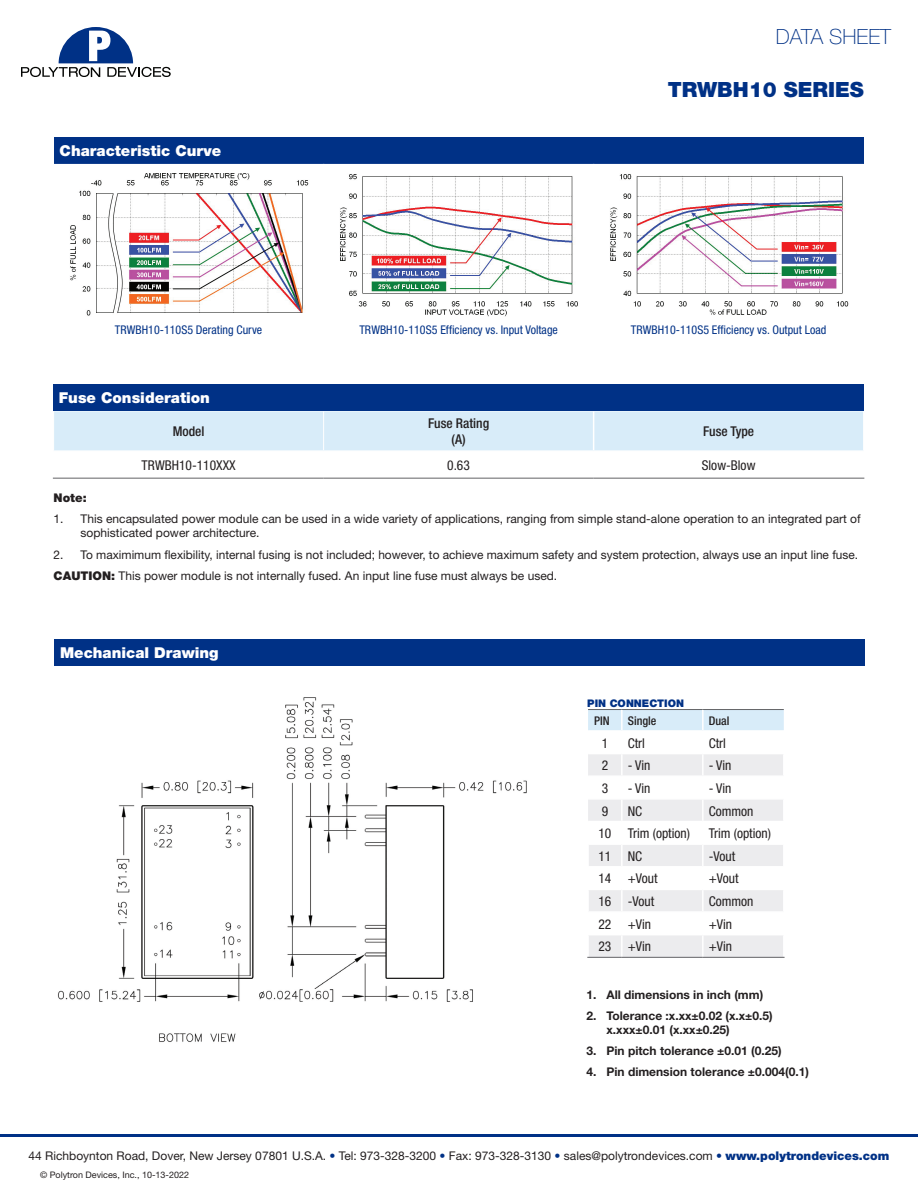
<style>
.page{position:relative;width:918px;height:1188px;background:#fff}
.page>*{position:absolute;margin:0;border:0;box-sizing:border-box;transform-origin:0 0}
.t1{font:900 21px "Helvetica Neue";color:#003186}
.t2{font:100 21px "Helvetica Neue";color:#003186}
.t3{font:900 15px "Helvetica Neue";color:#fff}
.t4{font:condensed 13.5px "Helvetica Neue";color:#231f20}
.t5{font:500 condensed 13.5px/16.2px "Helvetica Neue";color:#231f20;text-align:center}
.t6{font:12px/14.4px "Helvetica Neue";color:#231f20}
.t7{font:700 12px/14.4px "Helvetica Neue";color:#231f20}
.t8{font:condensed 12px "Helvetica Neue";color:#003186}
.t9{font:500 condensed 12px "Helvetica Neue";color:#231f20}
.t10{font:900 12px "Helvetica Neue";color:#231f20}
.t11{font:900 10.5px "Helvetica Neue";color:#003186}
.t12{font:9px "Helvetica Neue";color:#231f20}
.s1{font-weight:900}
.s2{color:#003186}
.s3{font-weight:900;color:#003186}
</style>
<div class="page">
<svg style="left:21px;top:27px;width:150px;height:50px"></svg>
<hr style="left:0;top:1134px;width:918px;height:3px;background:#003186">
<div style="left:54px;top:137px;width:810px;height:27px;background:#003186"></div>
<img style="left:70px;top:173px;width:239px;height:143px">
<img style="left:340px;top:174px;width:238px;height:143px">
<img style="left:610px;top:174px;width:239px;height:141px">
<svg style="left:53px;top:411px;width:811px;height:67px"></svg>
<hr style="left:53px;top:478px;width:271px;height:1px;background:#636366">
<hr style="left:324px;top:478px;width:270px;height:1px;background:#636366">
<hr style="left:594px;top:478px;width:270px;height:1px;background:#636366">
<div style="left:53px;top:384px;width:811px;height:27px;background:#003186"></div>
<div style="left:54px;top:639px;width:811px;height:27px;background:#003186"></div>
<div style="left:588px;top:710px;width:196px;height:20px;background:#d8ecf9"></div>
<svg style="left:588px;top:754px;width:195px;height:67px"></svg>
<svg style="left:589px;top:845px;width:194px;height:112px"></svg>
<hr style="left:588px;top:709px;width:34px;height:1px;background:#636366">
<hr style="left:622px;top:709px;width:81px;height:1px;background:#636366">
<hr style="left:703px;top:709px;width:81px;height:1px;background:#636366">
<hr style="left:621px;top:710px;width:2px;height:20px;background:#fff">
<hr style="left:702px;top:710px;width:2px;height:20px;background:#fff">
<hr style="left:621px;top:754px;width:2px;height:21px;background:#fff">
<hr style="left:702px;top:754px;width:2px;height:21px;background:#fff">
<hr style="left:588px;top:775px;width:34px;height:2px;background:#fff">
<hr style="left:622px;top:775px;width:81px;height:2px;background:#fff">
<hr style="left:621px;top:777px;width:2px;height:21px;background:#fff">
<hr style="left:703px;top:775px;width:82px;height:2px;background:#fff">
<hr style="left:702px;top:777px;width:2px;height:21px;background:#fff">
<hr style="left:588px;top:798px;width:34px;height:2px;background:#fff">
<hr style="left:622px;top:798px;width:81px;height:2px;background:#fff">
<hr style="left:621px;top:800px;width:2px;height:21px;background:#fff">
<hr style="left:703px;top:798px;width:82px;height:2px;background:#fff">
<hr style="left:702px;top:800px;width:2px;height:21px;background:#fff">
<hr style="left:621px;top:935px;width:2px;height:22px;background:#fff">
<hr style="left:702px;top:935px;width:2px;height:22px;background:#fff">
<hr style="left:587px;top:957px;width:35px;height:1px;background:#636366">
<hr style="left:622px;top:957px;width:81px;height:1px;background:#636366">
<hr style="left:703px;top:957px;width:82px;height:1px;background:#636366">
<hr style="left:621px;top:845px;width:2px;height:21px;background:#fff">
<hr style="left:702px;top:845px;width:2px;height:21px;background:#fff">
<hr style="left:621px;top:890px;width:2px;height:21px;background:#fff">
<hr style="left:702px;top:890px;width:2px;height:21px;background:#fff">
<hr style="left:587px;top:866px;width:35px;height:2px;background:#fff">
<hr style="left:587px;top:889px;width:35px;height:1px;background:#fff">
<hr style="left:622px;top:866px;width:81px;height:2px;background:#fff">
<hr style="left:621px;top:868px;width:2px;height:21px;background:#fff">
<hr style="left:622px;top:889px;width:81px;height:1px;background:#fff">
<hr style="left:703px;top:866px;width:82px;height:2px;background:#fff">
<hr style="left:702px;top:868px;width:2px;height:21px;background:#fff">
<hr style="left:703px;top:889px;width:82px;height:1px;background:#fff">
<hr style="left:587px;top:911px;width:35px;height:2px;background:#fff">
<hr style="left:587px;top:934px;width:35px;height:1px;background:#fff">
<hr style="left:622px;top:911px;width:81px;height:2px;background:#fff">
<hr style="left:621px;top:913px;width:2px;height:21px;background:#fff">
<hr style="left:622px;top:934px;width:81px;height:1px;background:#fff">
<hr style="left:703px;top:911px;width:82px;height:2px;background:#fff">
<hr style="left:702px;top:913px;width:2px;height:21px;background:#fff">
<hr style="left:703px;top:934px;width:82px;height:1px;background:#fff">
<img style="left:57px;top:697px;width:470px;height:345px">
<h1 class="t2" style="left:776px;top:24px;width:117px">DATA SHEET</h1>
<p class="t3" style="left:60px;top:142px;width:163px">Characteristic Curve</p>
<h1 class="t1" style="left:668px;top:77px;width:198px">TRWBH10 SERIES</h1>
<p class="t8" style="left:115px;top:323px;width:149px">TRWBH10-110S5 Derating Curve</p>
<p class="t8" style="left:359px;top:323px;width:200px">TRWBH10-110S5 Efficiency vs. Input Voltage</p>
<p class="t8" style="left:631px;top:323px;width:197px">TRWBH10-110S5 Efficiency vs. Output Load</p>
<p class="t3" style="left:59px;top:389px;width:153px">Fuse Consideration</p>
<p class="t5" style="left:173px;top:423px;width:33px">Model</p>
<p class="t5" style="left:428px;top:415px;width:63px">Fuse Rating (A)</p>
<p class="t5" style="left:703px;top:423px;width:53px">Fuse Type</p>
<p class="t4" style="left:142px;top:457px;width:96px">TRWBH10-110XXX</p>
<p class="t4" style="left:447px;top:457px;width:24px">0.63</p>
<p class="t4" style="left:702px;top:457px;width:55px">Slow-Blow</p>
<p class="t10" style="left:54px;top:491px;width:35px">Note:</p>
<p class="t6" style="left:81px;top:511px;width:782px;text-indent:-27px">1. This encapsulated power module can be used in a wide variety of applications, ranging from simple stand-alone operation to an integrated part of sophisticated power architecture.</p>
<p class="t6" style="left:54px;top:544px;width:806px;line-height:21.1px">2. To maximimum flexibility, internal fusing is not included; however, to achieve maximum safety and system protection, always use an input line fuse.<br><span class="s1">CAUTION:</span> This power module is not internally fused. An input line fuse must always be used.</p>
<p class="t3" style="left:60px;top:644px;width:160px">Mechanical Drawing</p>
<p class="t11" style="left:587px;top:697px;width:98px">PIN CONNECTION</p>
<p class="t9" style="left:594px;top:714px;width:17px">PIN</p>
<p class="t9" style="left:628px;top:714px;width:30px">Single</p>
<p class="t9" style="left:709px;top:714px;width:22px">Dual</p>
<p class="t4" style="left:602px;top:735px;width:8px">1</p>
<p class="t4" style="left:628px;top:735px;width:19px">Ctrl</p>
<p class="t4" style="left:709px;top:735px;width:19px">Ctrl</p>
<p class="t4" style="left:602px;top:758px;width:8px">2</p>
<p class="t4" style="left:628px;top:758px;width:24px">- Vin</p>
<p class="t4" style="left:709px;top:758px;width:24px">- Vin</p>
<p class="t4" style="left:602px;top:780px;width:8px">3</p>
<p class="t4" style="left:628px;top:780px;width:24px">- Vin</p>
<p class="t4" style="left:709px;top:780px;width:24px">- Vin</p>
<p class="t4" style="left:602px;top:803px;width:8px">9</p>
<p class="t4" style="left:628px;top:803px;width:16px">NC</p>
<p class="t4" style="left:709px;top:803px;width:46px">Common</p>
<p class="t4" style="left:598px;top:826px;width:93px">10 Trim (option)</p>
<p class="t4" style="left:709px;top:826px;width:64px">Trim (option)</p>
<p class="t4" style="left:598px;top:848px;width:45px">11 NC</p>
<p class="t4" style="left:709px;top:848px;width:28px">-Vout</p>
<p class="t4" style="left:598px;top:871px;width:61px">14 +Vout</p>
<p class="t4" style="left:709px;top:871px;width:31px">+Vout</p>
<p class="t4" style="left:598px;top:893px;width:57px">16 -Vout</p>
<p class="t4" style="left:709px;top:893px;width:46px">Common</p>
<p class="t4" style="left:598px;top:916px;width:54px">22 +Vin</p>
<p class="t4" style="left:709px;top:916px;width:25px">+Vin</p>
<p class="t4" style="left:598px;top:939px;width:54px">23 +Vin</p>
<p class="t4" style="left:709px;top:939px;width:25px">+Vin</p>
<p class="t7" style="left:586px;top:987px;width:178px">1. All dimensions in inch (mm)</p>
<p class="t7" style="left:606px;top:1008px;width:168px;text-indent:-20px">2. Tolerance :x.xx±0.02 (x.x±0.5) x.xxx±0.01 (x.xx±0.25)</p>
<p class="t7" style="left:586px;top:1044px;width:197px">3. Pin pitch tolerance ±0.01 (0.25)</p>
<p class="t7" style="left:586px;top:1065px;width:224px">4. Pin dimension tolerance ±0.004(0.1)</p>
<p class="t6" style="left:29px;top:1149px;width:862px">44 Richboynton Road, Dover, New Jersey 07801 U.S.A. <span class="s2">•</span> Tel: 973-328-3200 <span class="s2">•</span> Fax: 973-328-3130 <span class="s2">•</span> sales@polytrondevices.com <span class="s2">•</span> <span class="s3">www.polytrondevices.com</span></p>
<p class="t12" style="left:40px;top:1169px;width:151px">© Polytron Devices, Inc., 10-13-2022</p>
</div>
